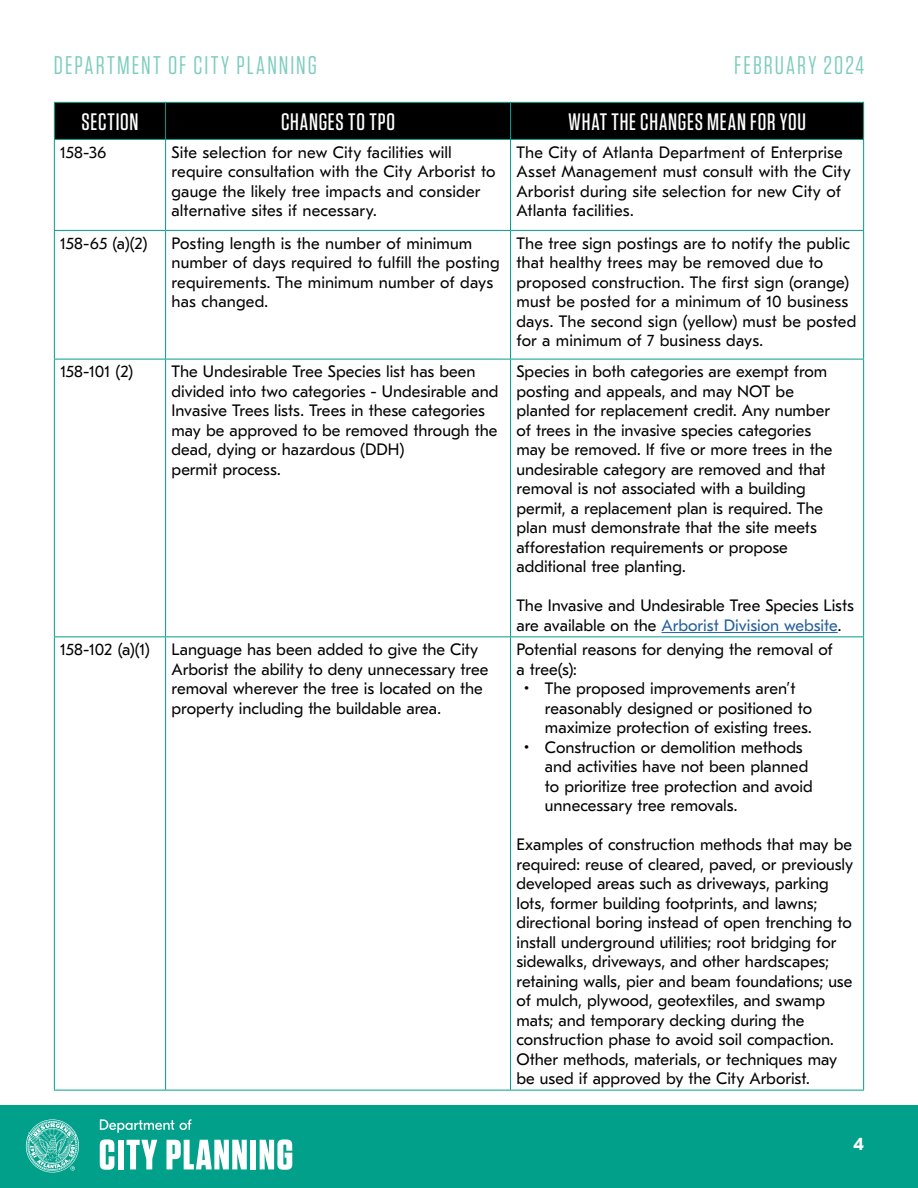
<style>
.page{position:relative;width:918px;height:1188px;background:#fff}
.page>*{position:absolute;margin:0;border:0;box-sizing:border-box;transform-origin:0 0}
.t1{font:25.5px "Tungsten";letter-spacing:.08em;color:#7cccbe}
.t2{font:500 23.7px "Tungsten";letter-spacing:.03em;color:#fff}
.t3{font:700 18px "GT Eesti Text";color:#fff}
.t4{font:16.5px/19.5px "GT Eesti Text";color:#000}
.s1{color:#215e9e}
</style>
<div class="page">
<div style="left:55px;top:103px;width:808px;height:36px;background:#000"></div>
<hr style="left:54px;top:102px;width:112px;height:1px;background:#009f8c">
<hr style="left:54px;top:103px;width:1px;height:36px;background:#009f8c">
<hr style="left:166px;top:102px;width:345px;height:1px;background:#009f8c">
<hr style="left:165px;top:103px;width:1px;height:36px;background:#009f8c">
<hr style="left:511px;top:102px;width:353px;height:1px;background:#009f8c">
<hr style="left:510px;top:103px;width:1px;height:36px;background:#009f8c">
<hr style="left:863px;top:103px;width:1px;height:36px;background:#009f8c">
<hr style="left:54px;top:139px;width:112px;height:1px;background:#009f8c">
<hr style="left:54px;top:140px;width:1px;height:90px;background:#009f8c">
<hr style="left:166px;top:139px;width:345px;height:1px;background:#009f8c">
<hr style="left:165px;top:140px;width:1px;height:90px;background:#009f8c">
<hr style="left:511px;top:139px;width:353px;height:1px;background:#009f8c">
<hr style="left:510px;top:140px;width:1px;height:90px;background:#009f8c">
<hr style="left:863px;top:140px;width:1px;height:90px;background:#009f8c">
<hr style="left:54px;top:230px;width:112px;height:1px;background:#009f8c">
<hr style="left:54px;top:231px;width:1px;height:128px;background:#009f8c">
<hr style="left:166px;top:230px;width:345px;height:1px;background:#009f8c">
<hr style="left:165px;top:231px;width:1px;height:128px;background:#009f8c">
<hr style="left:511px;top:230px;width:353px;height:1px;background:#009f8c">
<hr style="left:510px;top:231px;width:1px;height:128px;background:#009f8c">
<hr style="left:863px;top:231px;width:1px;height:128px;background:#009f8c">
<hr style="left:54px;top:359px;width:112px;height:1px;background:#009f8c">
<hr style="left:54px;top:359px;width:1px;height:277px;background:#009f8c">
<hr style="left:166px;top:359px;width:345px;height:1px;background:#009f8c">
<hr style="left:165px;top:359px;width:1px;height:277px;background:#009f8c">
<hr style="left:511px;top:359px;width:353px;height:1px;background:#009f8c">
<hr style="left:510px;top:359px;width:1px;height:277px;background:#009f8c">
<hr style="left:863px;top:359px;width:1px;height:277px;background:#009f8c">
<hr style="left:54px;top:636px;width:112px;height:1px;background:#009f8c">
<hr style="left:54px;top:637px;width:1px;height:453px;background:#009f8c">
<hr style="left:166px;top:636px;width:345px;height:1px;background:#009f8c">
<hr style="left:165px;top:637px;width:1px;height:453px;background:#009f8c">
<hr style="left:511px;top:636px;width:353px;height:1px;background:#009f8c">
<hr style="left:510px;top:637px;width:1px;height:453px;background:#009f8c">
<hr style="left:863px;top:637px;width:1px;height:453px;background:#009f8c">
<hr style="left:54px;top:1090px;width:112px;height:1px;background:#009f8c">
<hr style="left:166px;top:1090px;width:345px;height:1px;background:#009f8c">
<hr style="left:511px;top:1090px;width:353px;height:1px;background:#009f8c">
<hr style="left:662px;top:632px;width:176px;height:1px;background:#215e9e">
<div style="left:0;top:1105px;width:918px;height:83px;background:#01a08b"></div>
<svg style="left:26px;top:1119px;width:53px;height:54px"></svg>
<svg style="left:100px;top:1139px;width:14px;height:31px"></svg>
<div style="left:118px;top:1140px;width:6px;height:29px;background:#fff"></div>
<svg style="left:127px;top:1140px;width:30px;height:29px"></svg>
<svg style="left:167px;top:1140px;width:80px;height:29px"></svg>
<div style="left:250px;top:1140px;width:6px;height:29px;background:#fff"></div>
<svg style="left:260px;top:1139px;width:32px;height:31px"></svg>
<svg style="left:100px;top:1119px;width:91px;height:14px"></svg>
<h1 class="t1" style="left:54px;top:52px;width:264px">DEPARTMENT OF CITY PLANNING</h1>
<h1 class="t1" style="left:734px;top:52px;width:131px">FEBRUARY 2024</h1>
<h2 class="t2" style="left:82px;top:110px;width:58px">SECTION</h2>
<h2 class="t2" style="left:281px;top:110px;width:115px">CHANGES TO TPO</h2>
<h2 class="t2" style="left:568px;top:110px;width:239px">WHAT THE CHANGES MEAN FOR YOU</h2>
<p class="t4" style="left:60px;top:143px;width:47px">158-36</p>
<p class="t4" style="left:172px;top:143px;width:326px">Site selection for new City facilities will require consultation with the City Arborist to gauge the likely tree impacts and consider alternative sites if necessary.</p>
<p class="t4" style="left:516px;top:143px;width:336px">The City of Atlanta Department of Enterprise Asset Management must consult with the City Arborist during site selection for new City of Atlanta facilities.</p>
<p class="t4" style="left:60px;top:234px;width:88px">158-65 (a)(2)</p>
<p class="t4" style="left:172px;top:234px;width:330px">Posting length is the number of minimum number of days required to fulfill the posting requirements. The minimum number of days has changed.</p>
<p class="t4" style="left:516px;top:234px;width:342px">The tree sign postings are to notify the public that healthy trees may be removed due to proposed construction. The first sign (orange) must be posted for a minimum of 10 business days. The second sign (yellow) must be posted for a minimum of 7 business days.</p>
<p class="t4" style="left:60px;top:362px;width:74px">158-101 (2)</p>
<p class="t4" style="left:172px;top:362px;width:329px">The Undesirable Tree Species list has been divided into two categories - Undesirable and Invasive Trees lists. Trees in these categories may be approved to be removed through the dead, dying or hazardous (DDH)<br>permit process.</p>
<p class="t4" style="left:516px;top:362px;width:318px">Species in both categories are exempt from posting and appeals, and may NOT be planted for replacement credit. Any number of trees in the invasive species categories may be removed. If five or more trees in the undesirable category are removed and that removal is not associated with a building permit, a replacement plan is required. The plan must demonstrate that the site meets afforestation requirements or propose additional tree planting.</p>
<p class="t4" style="left:516px;top:596px;width:339px">The Invasive and Undesirable Tree Species Lists are available on the <span class="s1">Arborist Division website</span>.</p>
<p class="t4" style="left:60px;top:640px;width:91px">158-102 (a)(1)</p>
<p class="t4" style="left:172px;top:640px;width:318px">Language has been added to give the City Arborist the ability to deny unnecessary tree removal wherever the tree is located on the property including the buildable area.</p>
<p class="t4" style="left:516px;top:640px;width:318px">Potential reasons for denying the removal of a tree(s):</p>
<p class="t4" style="left:545px;top:679px;width:269px;text-indent:-21px">• The proposed improvements aren’t reasonably designed or positioned to maximize protection of existing trees.</p>
<p class="t4" style="left:545px;top:738px;width:269px;text-indent:-21px">• Construction or demolition methods and activities have not been planned to prioritize tree protection and avoid unnecessary tree removals.</p>
<p class="t4" style="left:516px;top:835px;width:338px">Examples of construction methods that may be required: reuse of cleared, paved, or previously developed areas such as driveways, parking lots, former building footprints, and lawns; directional boring instead of open trenching to install underground utilities; root bridging for sidewalks, driveways, and other hardscapes; retaining walls, pier and beam foundations; use of mulch, plywood, geotextiles, and swamp mats; and temporary decking during the construction phase to avoid soil compaction.<br>Other methods, materials, or techniques may be used if approved by the City Arborist.</p>
<p class="t3" style="left:853px;top:1134px;width:12px">4</p>
</div>
